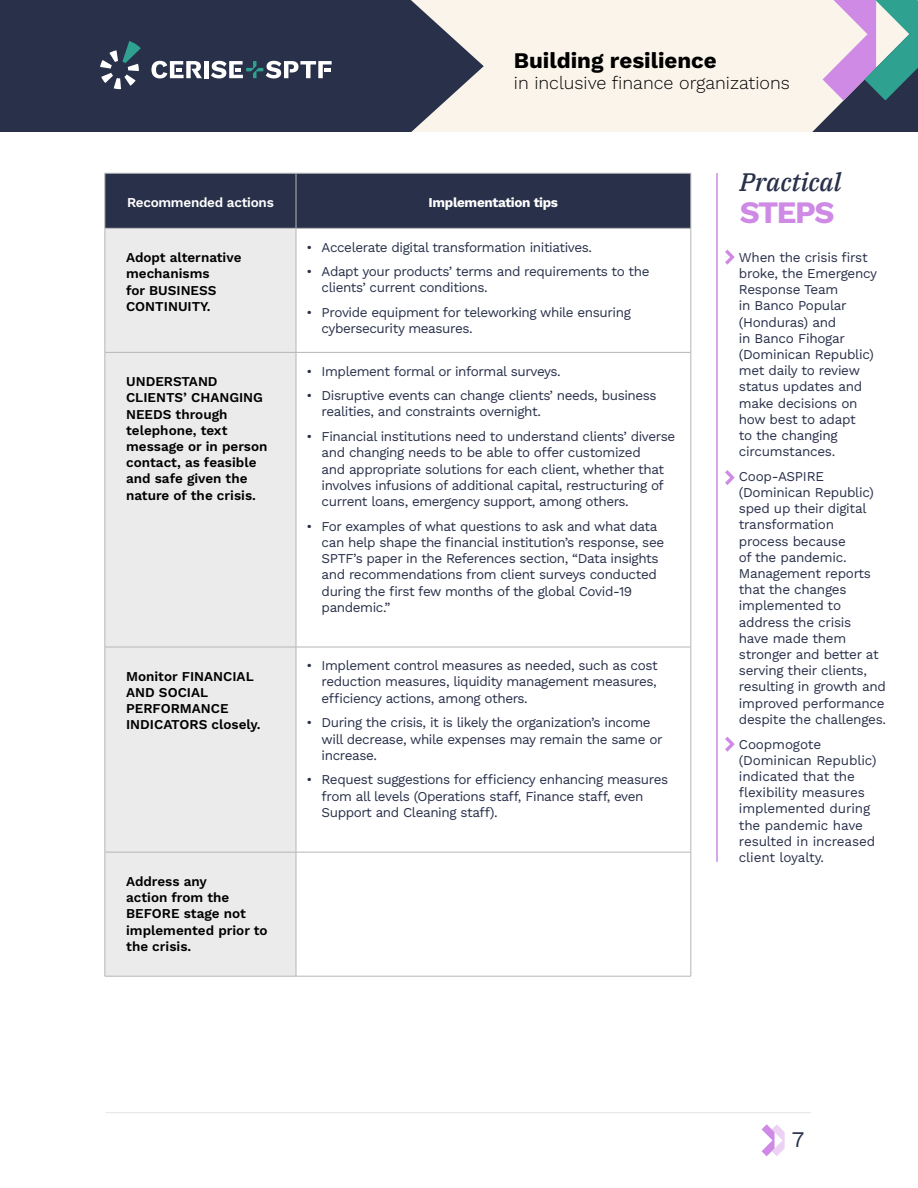
<style>
.page{position:relative;width:918px;height:1188px;background:#fff}
.page>*{position:absolute;margin:0;border:0;box-sizing:border-box;transform-origin:0 0}
.t1{font:700 31.2px "Work Sans";letter-spacing:-.05em;color:#ce8ae4}
.t2{font:italic 500 25.2px "IBM Plex Serif";color:#29304a}
.t3{font:700 22.35px "Work Sans";color:#000}
.t4{font:22.35px "Work Sans";color:#29304a}
.t5{font:18px "Work Sans";color:#000}
.t6{font:13.5px/16.2px "Work Sans";letter-spacing:-.03em;color:#29304a}
.t7{font:600 13.5px/16.2px "Work Sans";color:#000}
.t8{font:13.5px/16.2px "Work Sans";letter-spacing:-.01em;color:#29304a}
.t9{font:600 13.5px "Work Sans";letter-spacing:-.02em;color:#fff}
.t10{font:700 13.5px "Work Sans";letter-spacing:-.025em;color:#fff}
</style>
<div class="page">
<div style="left:0;top:0;width:918px;height:140px;background:#faf4ea"></div>
<svg style="left:812px;top:0;width:106px;height:132px"></svg>
<svg style="left:0;top:0;width:484px;height:132px;background:#3a4057"></svg>
<svg style="left:100px;top:41px;width:41px;height:48px;background:#4f5f70"></svg>
<div style="left:204px;top:61px;width:5px;height:17px;background:#fff"></div>
<svg style="left:151px;top:61px;width:51px;height:17px"></svg>
<svg style="left:211px;top:61px;width:121px;height:17px;background:#848d9a"></svg>
<div style="left:0;top:132px;width:918px;height:133px;background:#fff"></div>
<svg style="left:762px;top:1124px;width:23px;height:32px"></svg>
<hr style="left:105px;top:1112px;width:706px;height:1px;background:#29304a">
<hr style="left:716px;top:173px;width:2px;height:689px;background:#ce8ae4">
<svg style="left:725px;top:470px;width:10px;height:15px"></svg>
<svg style="left:725px;top:737px;width:10px;height:15px"></svg>
<svg style="left:725px;top:250px;width:10px;height:15px"></svg>
<div style="left:106px;top:174px;width:585px;height:54px;background:#29304a"></div>
<div style="left:106px;top:229px;width:190px;height:747px;background:#ebebeb"></div>
<hr style="left:105px;top:173px;width:191px;height:1px;background:#b6b6b6">
<hr style="left:105px;top:173px;width:1px;height:55px;background:#b6b6b6">
<hr style="left:296px;top:173px;width:395px;height:1px;background:#b6b6b6">
<hr style="left:296px;top:173px;width:1px;height:55px;background:#b6b6b6">
<hr style="left:691px;top:173px;width:1px;height:55px;background:#b6b6b6">
<hr style="left:105px;top:228px;width:191px;height:1px;background:#b6b6b6">
<hr style="left:105px;top:229px;width:1px;height:123px;background:#b6b6b6">
<hr style="left:296px;top:228px;width:395px;height:1px;background:#b6b6b6">
<hr style="left:296px;top:229px;width:1px;height:123px;background:#b6b6b6">
<hr style="left:691px;top:229px;width:1px;height:123px;background:#b6b6b6">
<hr style="left:105px;top:352px;width:191px;height:1px;background:#b6b6b6">
<hr style="left:105px;top:353px;width:1px;height:294px;background:#b6b6b6">
<hr style="left:296px;top:352px;width:395px;height:1px;background:#b6b6b6">
<hr style="left:296px;top:353px;width:1px;height:294px;background:#b6b6b6">
<hr style="left:691px;top:353px;width:1px;height:294px;background:#b6b6b6">
<hr style="left:105px;top:647px;width:191px;height:1px;background:#b6b6b6">
<hr style="left:105px;top:647px;width:1px;height:205px;background:#b6b6b6">
<hr style="left:296px;top:647px;width:395px;height:1px;background:#b6b6b6">
<hr style="left:296px;top:647px;width:1px;height:205px;background:#b6b6b6">
<hr style="left:691px;top:647px;width:1px;height:205px;background:#b6b6b6">
<hr style="left:105px;top:852px;width:191px;height:1px;background:#b6b6b6">
<hr style="left:105px;top:852px;width:1px;height:124px;background:#b6b6b6">
<hr style="left:296px;top:852px;width:395px;height:1px;background:#b6b6b6">
<hr style="left:296px;top:852px;width:1px;height:124px;background:#b6b6b6">
<hr style="left:691px;top:852px;width:1px;height:124px;background:#b6b6b6">
<hr style="left:105px;top:976px;width:191px;height:1px;background:#b6b6b6">
<hr style="left:296px;top:976px;width:395px;height:1px;background:#b6b6b6">
<h3 class="t3" style="left:514px;top:47px;width:204px">Building resilience</h3>
<h3 class="t5" style="left:514px;top:73px;width:277px">in inclusive finance organizations</h3>
<p class="t9" style="left:127px;top:195px;width:148px">Recommended actions</p>
<p class="t10" style="left:429px;top:195px;width:131px">Implementation tips</p>
<p class="t7" style="left:126px;top:249px;width:117px">Adopt alternative mechanisms<br>for BUSINESS<br>CONTINUITY.</p>
<p class="t7" style="left:126px;top:373px;width:143px">UNDERSTAND<br>CLIENTS’ CHANGING<br>NEEDS through telephone, text message or in person contact, as feasible and safe given the nature of the crisis.</p>
<p class="t6" style="left:307px;top:239px;width:287px">• Accelerate digital transformation initiatives.</p>
<p class="t6" style="left:322px;top:263px;width:329px;text-indent:-15px">• Adapt your products’ terms and requirements to the clients’ current conditions.</p>
<p class="t6" style="left:322px;top:304px;width:311px;text-indent:-15px">• Provide equipment for teleworking while ensuring cybersecurity measures.</p>
<p class="t6" style="left:307px;top:363px;width:256px">• Implement formal or informal surveys.</p>
<p class="t6" style="left:322px;top:388px;width:337px;text-indent:-15px">• Disruptive events can change clients’ needs, business realities, and constraints overnight.</p>
<p class="t6" style="left:322px;top:428px;width:355px;text-indent:-15px">• Financial institutions need to understand clients’ diverse and changing needs to be able to offer customized<br>and appropriate solutions for each client, whether that involves infusions of additional capital, restructuring of current loans, emergency support, among others.</p>
<p class="t6" style="left:322px;top:518px;width:344px;text-indent:-15px">• For examples of what questions to ask and what data can help shape the financial institution’s response, see SPTF’s paper in the References section, “Data insights and recommendations from client surveys conducted during the first few months of the global Covid-19 pandemic.”</p>
<p class="t7" style="left:126px;top:668px;width:136px">Monitor FINANCIAL<br>AND SOCIAL<br>PERFORMANCE<br>INDICATORS closely.</p>
<p class="t6" style="left:322px;top:657px;width:338px;text-align:justify;text-indent:-15px">• Implement control measures as needed, such as cost reduction measures, liquidity management measures, efficiency actions, among others.</p>
<p class="t6" style="left:322px;top:715px;width:342px;text-indent:-15px">• During the crisis, it is likely the organization’s income will decrease, while expenses may remain the same or increase.</p>
<p class="t6" style="left:322px;top:772px;width:348px;text-indent:-15px">• Request suggestions for efficiency enhancing measures from all levels (Operations staff, Finance staff, even<br>Support and Cleaning staff).</p>
<p class="t7" style="left:126px;top:873px;width:143px">Address any<br>action from the<br>BEFORE stage not implemented prior to the crisis.</p>
<h2 class="t2" style="left:740px;top:166px;width:103px">Practical</h2>
<h1 class="t1" style="left:740px;top:194px;width:96px">STEPS</h1>
<p class="t6" style="left:739px;top:249px;width:140px">When the crisis first broke, the Emergency<br>Response Team<br>in Banco Popular (Honduras) and<br>in Banco Fihogar (Dominican Republic) met daily to review status updates and make decisions on how best to adapt<br>to the changing circumstances.</p>
<p class="t6" style="left:739px;top:468px;width:149px">Coop-ASPIRE (Dominican Republic) sped up their digital transformation process because<br>of the pandemic.<br>Management reports that the changes implemented to address the crisis<br>have made them stronger and better at serving their clients, resulting in growth and improved performance despite the challenges.</p>
<p class="t8" style="left:739px;top:736px;width:139px">Coopmogote (Dominican Republic) indicated that the flexibility measures implemented during the pandemic have resulted in increased client loyalty.</p>
<h3 class="t4" style="left:792px;top:1126px;width:14px">7</h3>
</div>
